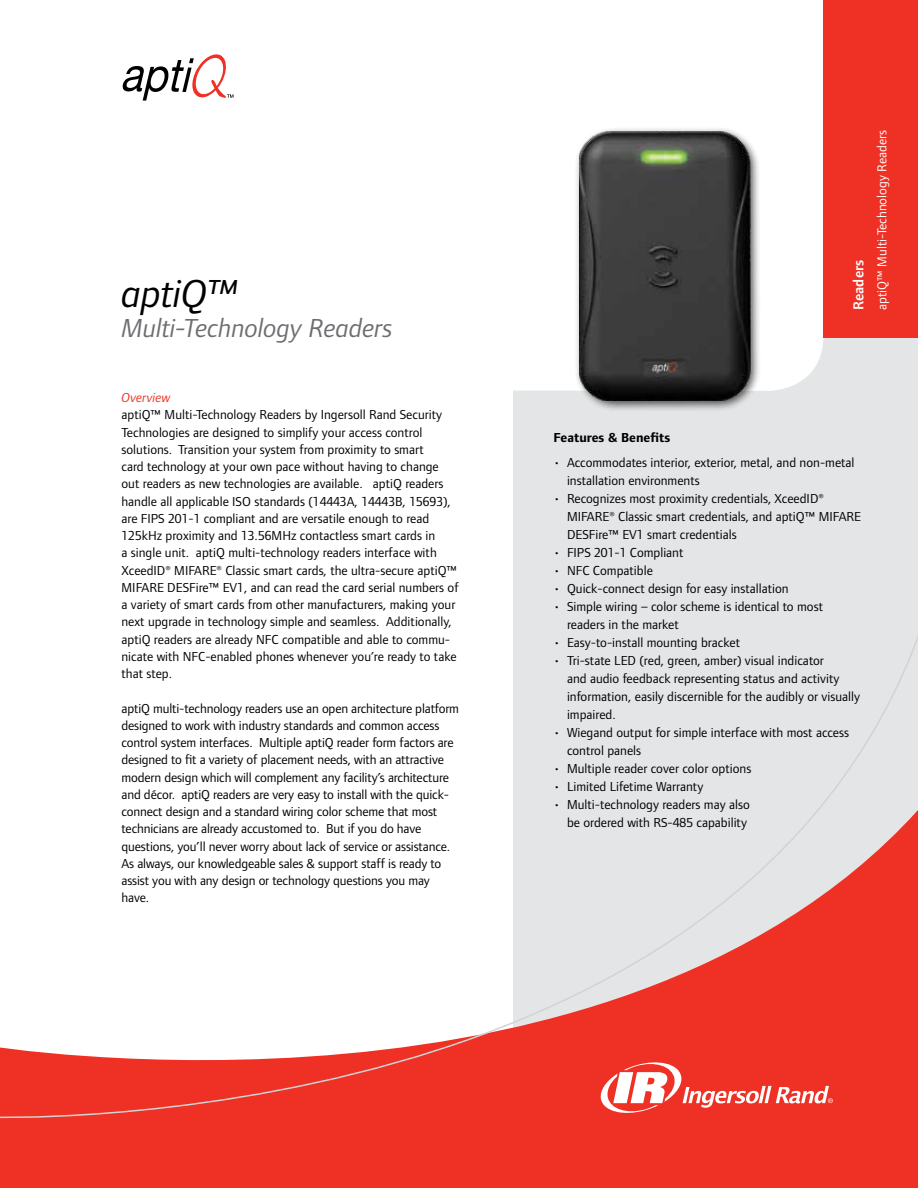
<style>
.page{position:relative;width:918px;height:1188px;background:#fff}
.page>*{position:absolute;margin:0;border:0;box-sizing:border-box;transform-origin:0 0}
.t1{font:italic 40.5px "Foundry Form Sans";letter-spacing:-.01em;color:#000}
.t2{font:italic 27px "Foundry Form Sans";letter-spacing:-.01em;color:#6d6e71}
.t3{font:600 15px "Foundry Form Sans";color:#fff}
.t4{font:13.5px/17.2px "Foundry Form Sans";color:#000}
.t5{font:13.5px "Foundry Form Sans";color:#fff}
.t6{font:700 13.5px "Foundry Form Sans";color:#000}
.t7{font:italic 13.5px "Foundry Form Sans";color:#ee3124}
</style>
<div class="page">
<div style="left:513px;top:335px;width:405px;height:262px;background:#e4e5e6"></div>
<div style="left:0;top:1144px;width:918px;height:44px;background:#ee3124"></div>
<svg style="left:0;top:597px;width:918px;height:547px"></svg>
<svg style="left:122px;top:54px;width:111px;height:47px"></svg>
<div style="left:824px;top:0;width:94px;height:338px;background:#ee3124"></div>
<div style="left:574px;top:126px;width:187px;height:286px;background:#000;opacity:.65"></div>
<img style="left:579px;top:131px;width:172px;height:270px">
<h1 class="t1" style="left:122px;top:271px;width:118px">aptiQ™</h1>
<h2 class="t2" style="left:122px;top:313px;width:273px">Multi-Technology Readers</h2>
<p class="t7" style="left:122px;top:390px;width:50px">Overview</p>
<p class="t4" style="left:122px;top:406px;width:339px">aptiQ™ Multi-Technology Readers by Ingersoll Rand Security Technologies are designed to simplify your access control solutions. Transition your system from proximity to smart<br>card technology at your own pace without having to change out readers as new technologies are available. aptiQ readers handle all applicable ISO standards (14443A, 14443B, 15693), are FIPS 201-1 compliant and are versatile enough to read 125kHz proximity and 13.56MHz contactless smart cards in<br>a single unit. aptiQ multi-technology readers interface with XceedID® MIFARE® Classic smart cards, the ultra-secure aptiQ™ MIFARE DESFire™ EV1, and can read the card serial numbers of a variety of smart cards from other manufacturers, making your next upgrade in technology simple and seamless. Additionally, aptiQ readers are already NFC compatible and able to commu&shy;nicate with NFC-enabled phones whenever you’re ready to take that step.</p>
<p class="t4" style="left:122px;top:699px;width:339px">aptiQ multi-technology readers use an open architecture platform designed to work with industry standards and common access control system interfaces. Multiple aptiQ reader form factors are designed to fit a variety of placement needs, with an attractive modern design which will complement any facility’s architecture and décor. aptiQ readers are very easy to install with the quick&shy;connect design and a standard wiring color scheme that most technicians are already accustomed to. But if you do have questions, you’ll never worry about lack of service or assistance.<br>As always, our knowledgeable sales &amp; support staff is ready to assist you with any design or technology questions you may have.</p>
<p class="t3" style="left:850px;top:310px;width:52px;rotate:-90deg">Readers</p>
<p class="t5" style="left:874px;top:310px;width:181px;rotate:-90deg">aptiQ™ Multi-Technology Readers</p>
<p class="t6" style="left:554px;top:430px;width:118px">Features &amp; Benefits</p>
<p class="t4" style="left:567px;top:454px;width:289px;line-height:18px;text-indent:-14px">• Accommodates interior, exterior, metal, and non-metal installation environments</p>
<p class="t4" style="left:567px;top:490px;width:296px;line-height:18px;text-indent:-14px">• Recognizes most proximity credentials, XceedID®<br>MIFARE® Classic smart credentials, and aptiQ™ MIFARE<br>DESFire™ EV1 smart credentials</p>
<p class="t4" style="left:554px;top:544px;width:132px">• FIPS 201-1 Compliant</p>
<p class="t4" style="left:554px;top:562px;width:101px">• NFC Compatible</p>
<p class="t4" style="left:554px;top:580px;width:237px">• Quick-connect design for easy installation</p>
<p class="t4" style="left:567px;top:598px;width:258px;line-height:18px;text-indent:-14px">• Simple wiring – color scheme is identical to most readers in the market</p>
<p class="t4" style="left:554px;top:634px;width:188px">• Easy-to-install mounting bracket</p>
<p class="t4" style="left:567px;top:652px;width:295px;line-height:18px;text-indent:-14px">• Tri-state LED (red, green, amber) visual indicator<br>and audio feedback representing status and activity information, easily discernible for the audibly or visually impaired.</p>
<p class="t4" style="left:567px;top:724px;width:284px;line-height:18px;text-indent:-14px">• Wiegand output for simple interface with most access control panels</p>
<p class="t4" style="left:554px;top:760px;width:199px">• Multiple reader cover color options</p>
<p class="t4" style="left:554px;top:778px;width:151px">• Limited Lifetime Warranty</p>
<p class="t4" style="left:554px;top:795px;width:198px;line-height:18px;text-align:right">• Multi-technology readers may also be ordered with RS-485 capability</p>
</div>
